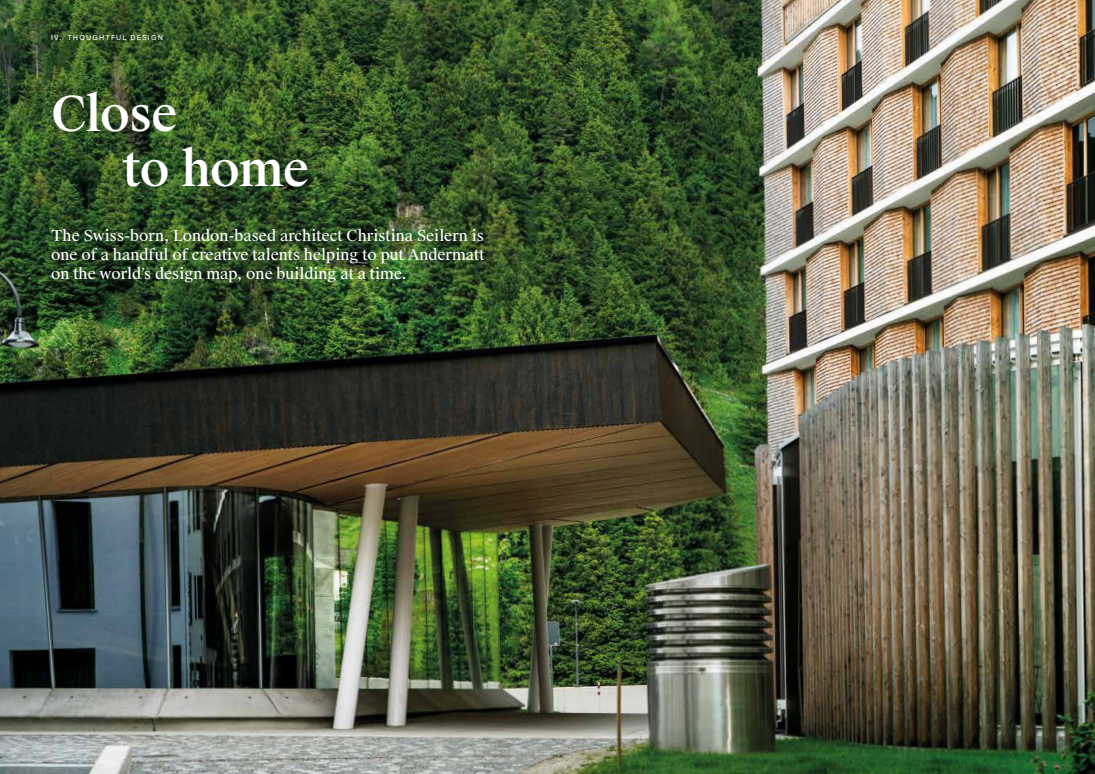
<style>
.page{position:relative;width:1095px;height:774px;background:#fff}
.page>*{position:absolute;margin:0;border:0;box-sizing:border-box;transform-origin:0 0}
.t1{font:500 48px/55px "Suisse Works";letter-spacing:-.02em;color:#fff}
.t2{font:15px/19px "Suisse Works";color:#fff;text-align:justify}
.t3{font:7px "Suisse Intl";letter-spacing:.175em;color:#fff}
</style>
<div class="page">
<img style="left:0;top:0;width:1094px;height:774px">
<p class="t3" style="left:51px;top:35px;width:113px">IV. THOUGHTFUL DESIGN</p>
<h1 class="t1" style="left:123px;top:89px;width:187px;text-indent:-72px">Close<br>to home</h1>
<p class="t2" style="left:51px;top:227px;width:435px">The Swiss-born, London-based architect Christina Seilern is one of a handful of creative talents helping to put Andermatt on the world’s design map, one building at a time.</p>
</div>
